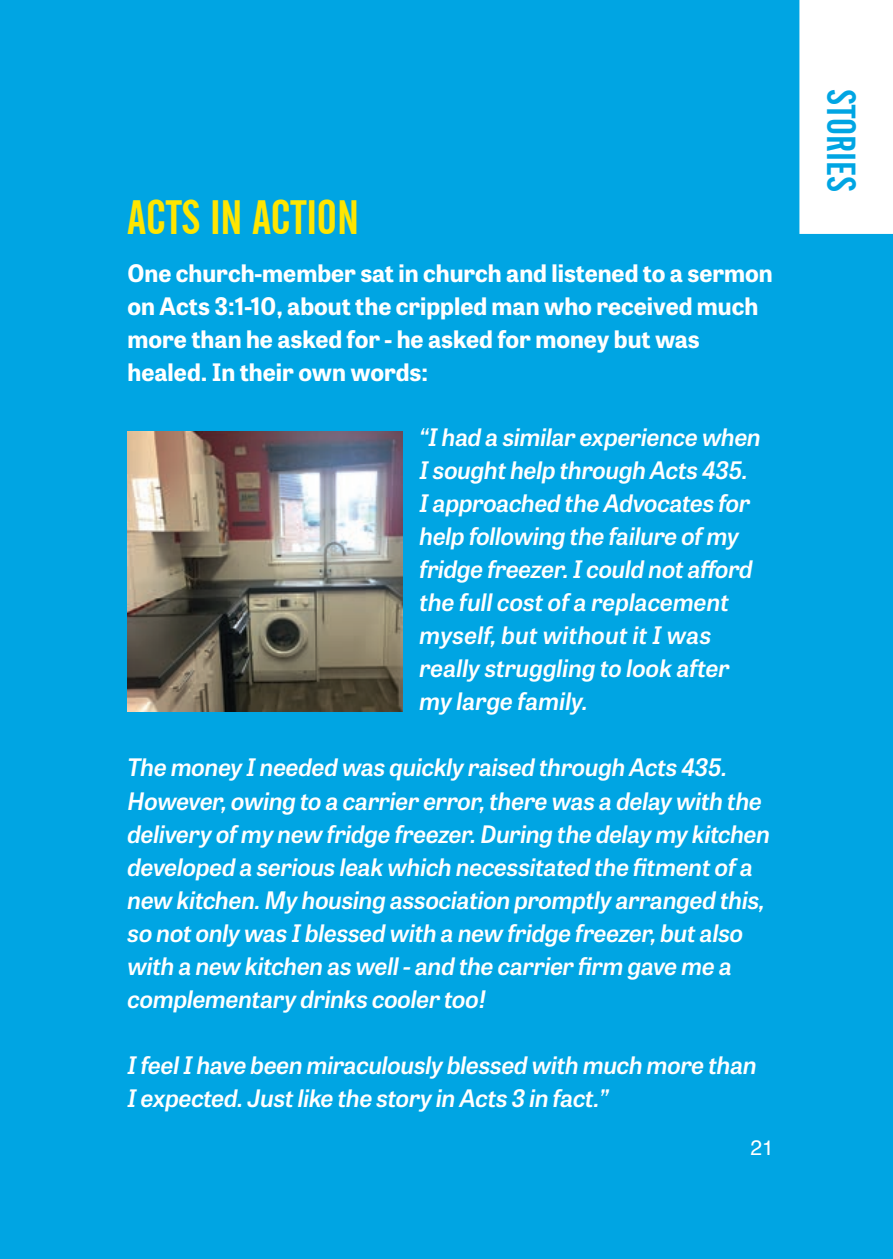
<style>
.page{position:relative;width:893px;height:1259px;background:#00a5e3}
.page>*{position:absolute;margin:0;border:0;box-sizing:border-box;transform-origin:0 0}
.t1{font:48px "Alternate Gothic No 2 BT";color:#ffe601}
.t2{font:40.2px "Alternate Gothic No 2 BT";color:#00a5e3}
.t3{font:italic 600 24px/33px "Tablet Gothic";letter-spacing:-.01em;color:#fff}
.t4{font:700 24px/33px "Tablet Gothic";color:#fff}
.t5{font:21px "Helvetica";color:#fff}
</style>
<div class="page">
<div style="left:799px;top:0;width:94px;height:234px;background:#fff"></div>
<img style="left:128px;top:431px;width:275px;height:280px">
<h1 class="t1" style="left:128px;top:191px;width:233px">ACTS IN ACTION</h1>
<p class="t4" style="left:128px;top:255px;width:647px">One church-member sat in church and listened to a sermon on Acts 3:1-10, about the crippled man who received much more than he asked for - he asked for money but was healed. In their own words:</p>
<p class="t3" style="left:420px;top:419px;width:343px">“I had a similar experience when<br>I sought help through Acts 435.<br>I approached the Advocates for help following the failure of my fridge freezer. I could not afford the full cost of a replacement myself, but without it I was really struggling to look after my large family.</p>
<p class="t3" style="left:128px;top:749px;width:644px">The money I needed was quickly raised through Acts 435.<br>However, owing to a carrier error, there was a delay with the delivery of my new fridge freezer. During the delay my kitchen developed a serious leak which necessitated the fitment of a new kitchen. My housing association promptly arranged this, so not only was I blessed with a new fridge freezer, but also with a new kitchen as well - and the carrier firm gave me a complementary drinks cooler too!</p>
<p class="t3" style="left:128px;top:1046px;width:631px">I feel I have been miraculously blessed with much more than<br>I expected. Just like the story in Acts 3 in fact.”</p>
<p class="t5" style="left:750px;top:1131px;width:25px">21</p>
<h2 class="t2" style="left:863px;top:89px;width:104px;rotate:90deg">STORIES</h2>
</div>
